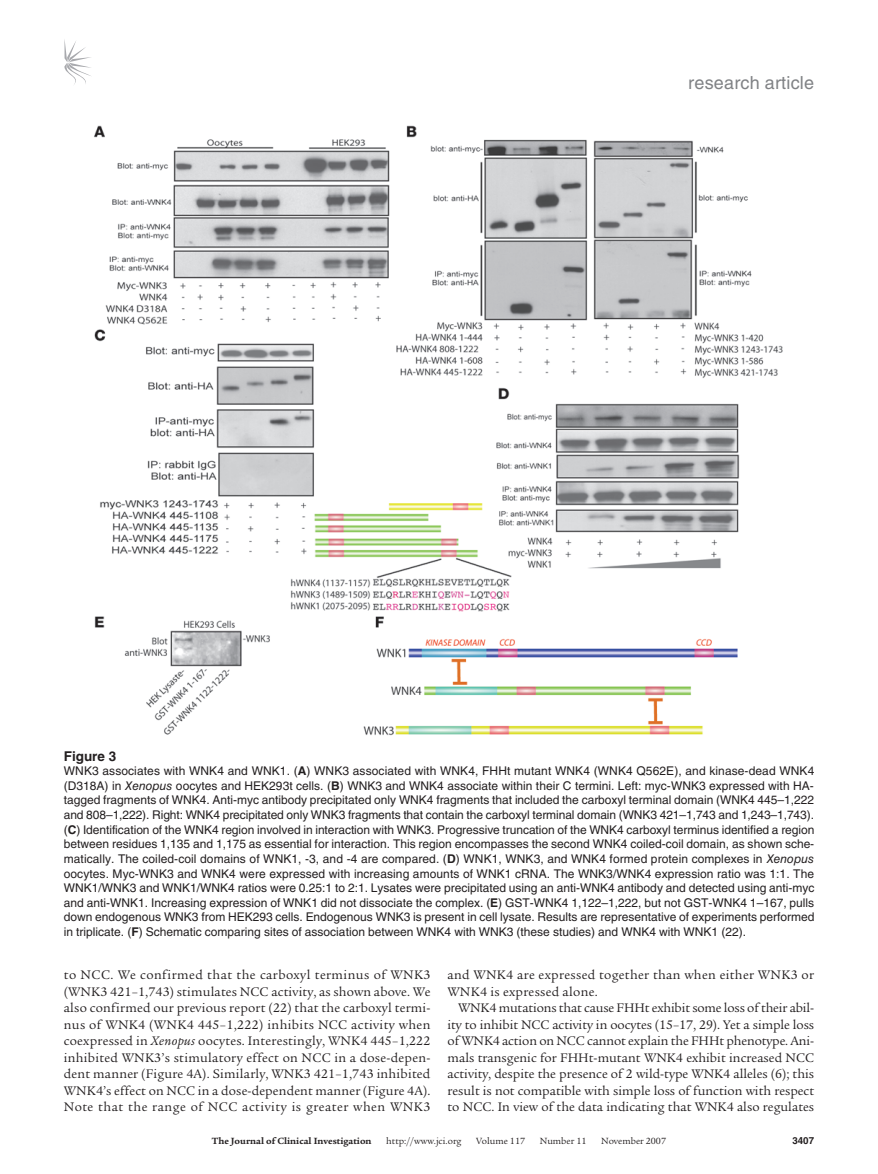
<style>
.page{position:relative;width:878px;height:1174px;background:#fff}
.page>*{position:absolute;margin:0;border:0;box-sizing:border-box;transform-origin:0 0}
.t1{font:18px "Helvetica LT Std";letter-spacing:.01em;color:#808285}
.t2{font:13.5px/16.5px "Legacy Serif Std";letter-spacing:.025em;color:#231f20;text-align:justify}
.t3{font:700 13.5px "Helvetica LT Std";color:#231f20}
.t4{font:12px/14.7px "Helvetica LT Std";color:#231f20;text-align:justify}
.t5{font:9.75px "Legacy Serif Std";color:#231f20}
.t6{font:700 9.75px "Legacy Serif Std";color:#231f20}
.t7{font:700 9.75px "Helvetica LT Std";color:#231f20}
.s1{font-weight:700}
.s2{font-style:italic}
</style>
<div class="page">
<svg style="left:64px;top:39px;width:27px;height:45px"></svg>
<img style="left:94px;top:125px;width:689px;height:611px">
<h1 class="t1" style="left:688px;top:72px;width:127px">research article</h1>
<p class="t3" style="left:64px;top:747px;width:54px">Figure 3</p>
<p class="t4" style="left:64px;top:763px;width:752px">WNK3 associates with WNK4 and WNK1. (<span class="s1">A</span>) WNK3 associated with WNK4, FHHt mutant WNK4 (WNK4 Q562E), and kinase-dead WNK4 (D318A) in <span class="s2">Xenopus</span> oocytes and HEK293t cells. (<span class="s1">B</span>) WNK3 and WNK4 associate within their C termini. Left: myc-WNK3 expressed with HA&shy;tagged fragments of WNK4. Anti-myc antibody precipitated only WNK4 fragments that included the carboxyl terminal domain (WNK4 445–1,222 and 808–1,222). Right: WNK4 precipitated only WNK3 fragments that contain the carboxyl terminal domain (WNK3 421–1,743 and 1,243–1,743). (<span class="s1">C</span>) Identification of the WNK4 region involved in interaction with WNK3. Progressive truncation of the WNK4 carboxyl terminus identified a region between residues 1,135 and 1,175 as essential for interaction. This region encompasses the second WNK4 coiled-coil domain, as shown sche&shy;matically. The coiled-coil domains of WNK1, -3, and -4 are compared. (<span class="s1">D</span>) WNK1, WNK3, and WNK4 formed protein complexes in <span class="s2">Xenopus </span>oocytes. Myc-WNK3 and WNK4 were expressed with increasing amounts of WNK1 cRNA. The WNK3/WNK4 expression ratio was 1:1. The WNK1/WNK3 and WNK1/WNK4 ratios were 0.25:1 to 2:1. Lysates were precipitated using an anti-WNK4 antibody and detected using anti-myc and anti-WNK1. Increasing expression of WNK1 did not dissociate the complex. (<span class="s1">E</span>) GST-WNK4 1,122–1,222, but not GST-WNK4 1–167, pulls down endogenous WNK3 from HEK293 cells. Endogenous WNK3 is present in cell lysate. Results are representative of experiments performed in triplicate. (<span class="s1">F</span>) Schematic comparing sites of association between WNK4 with WNK3 (these studies) and WNK4 with WNK1 (22).</p>
<p class="t2" style="left:64px;top:966px;width:368px">to NCC. We confirmed that the carboxyl terminus of WNK3 (WNK3 421–1,743) stimulates NCC activity, as shown above. We also confirmed our previous report (22) that the carboxyl termi&shy;nus of WNK4 (WNK4 445–1,222) inhibits NCC activity when coexpressed in <span class="s2">Xenopus</span> oocytes. Interestingly, WNK4 445–1,222 inhibited WNK3’s stimulatory effect on NCC in a dose-depen&shy;dent manner (Figure 4A). Similarly, WNK3 421–1,743 inhibited WNK4’s effect on NCC in a dose-dependent manner (Figure 4A).<br>Note that the range of NCC activity is greater when WNK3</p>
<p class="t2" style="left:447px;top:966px;width:368px">and WNK4 are expressed together than when either WNK3 or<br>WNK4 is expressed alone.</p>
<p class="t2" style="left:447px;top:999px;width:368px;text-indent:11px">WNK4 mutations that cause FHHt exhibit some loss of their abil&shy;ity to inhibit NCC activity in oocytes (15–17, 29). Yet a simple loss of WNK4 action on NCC cannot explain the FHHt phenotype. Ani&shy;mals transgenic for FHHt-mutant WNK4 exhibit increased NCC activity, despite the presence of 2 wild-type WNK4 alleles (6); this result is not compatible with simple loss of function with respect to NCC. In view of the data indicating that WNK4 also regulates</p>
<p class="t6" style="left:212px;top:1135px;width:161px">The Journal of Clinical Investigation</p>
<p class="t5" style="left:386px;top:1135px;width:77px">http://www.jci.org</p>
<p class="t5" style="left:476px;top:1135px;width:50px">Volume 117</p>
<p class="t5" style="left:540px;top:1135px;width:48px">Number 11</p>
<p class="t5" style="left:601px;top:1135px;width:66px">November 2007</p>
<p class="t7" style="left:792px;top:1134px;width:23px">3407</p>
</div>
